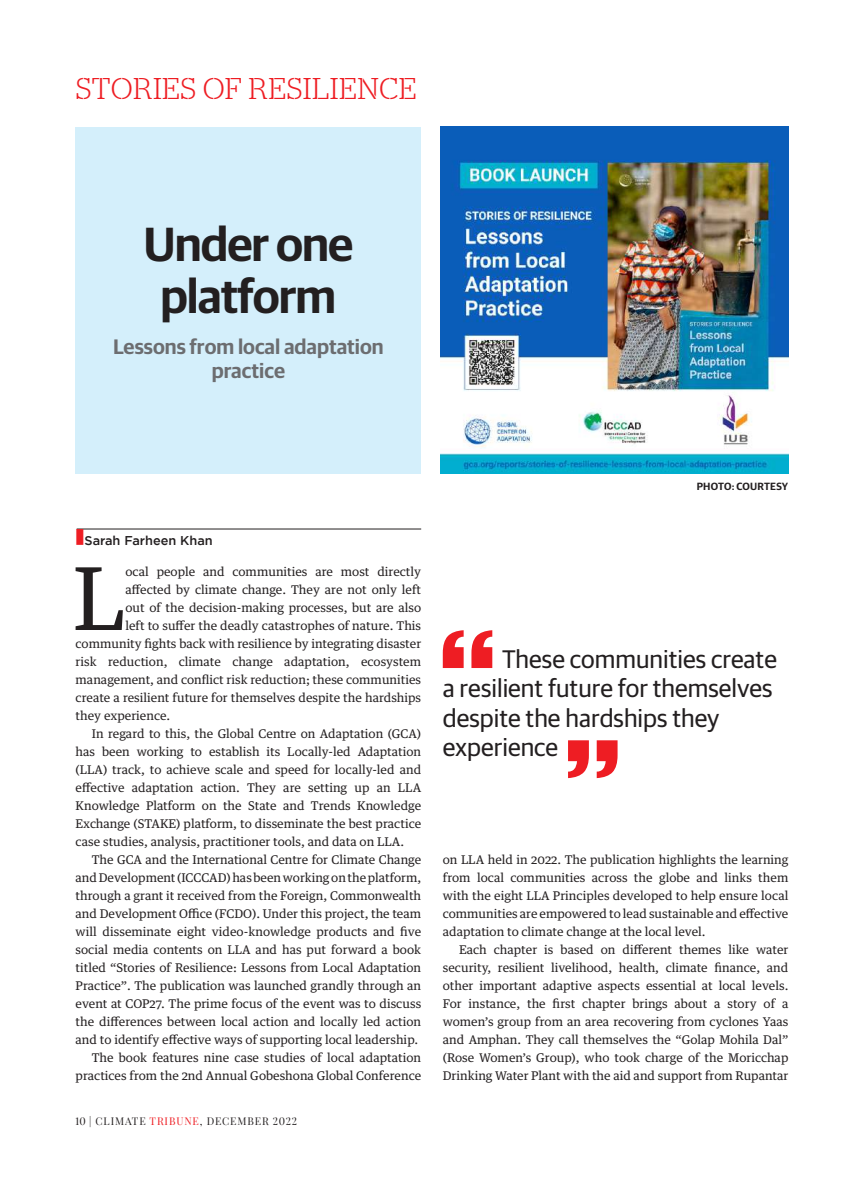
<style>
.page{position:relative;width:864px;height:1188px;background:#fff}
.page>*{position:absolute;margin:0;border:0;box-sizing:border-box;transform-origin:0 0}
.t1{font:86.85px "Guardian Text Egyp";color:#231f20}
.t2{font:600 48px/52.8px "Guardian Sans";letter-spacing:-.02em;color:#231f20;text-align:center}
.t3{font:300 30px "Stag Stencil";letter-spacing:.02em;color:#ee1d23}
.t4{font:25.5px/29.2px "Guardian Sans";color:#231f20}
.t5{font:600 21px/24px "Guardian Sans";color:#6c6d70;text-align:center}
.t6{font:500 12.75px "Gotham";color:#231f20}
.t7{font:12px/18px "Guardian Text Egyp";color:#231f20;text-align:justify}
.t8{font:10.5px "Playfair Display";letter-spacing:.08em;color:#231f20}
.t9{font:600 10.5px "Guardian Sans";letter-spacing:.02em;color:#231f20}
.s1{color:#ee1d23}
</style>
<div class="page">
<hr style="left:77px;top:529px;width:344px;height:1px;background:#231f20">
<img style="left:441px;top:126px;width:347px;height:347px">
<div style="left:76px;top:127px;width:345px;height:346px;background:#d4effb"></div>
<svg style="left:443px;top:630px;width:49px;height:38px"></svg>
<svg style="left:568px;top:740px;width:50px;height:38px"></svg>
<h3 class="t3" style="left:76px;top:72px;width:342px">STORIES OF RESILIENCE</h3>
<h2 class="t2" style="left:143px;top:214px;width:211px">Under one platform</h2>
<h3 class="t5" style="left:113px;top:333px;width:272px">Lessons from local adaptation practice</h3>
<p class="t6" style="left:76px;top:533px;width:139px"><span class="s1">■</span>Sarah Farheen Khan</p>
<h1 class="t1" style="left:73px;top:526px;width:54px">L</h1>
<p class="t7" style="left:125px;top:561px;width:297px">ocal people and communities are most directly</p>
<p class="t7" style="left:125px;top:579px;width:297px">affected by climate change. They are not only left</p>
<p class="t7" style="left:125px;top:597px;width:297px">out of the decision-making processes, but are also</p>
<p class="t7" style="left:125px;top:615px;width:297px">left to suffer the deadly catastrophes of nature. This</p>
<p class="t7" style="left:76px;top:633px;width:347px">community fights back with resilience by integrating disaster</p>
<p class="t7" style="left:76px;top:651px;width:347px">risk reduction, climate change adaptation, ecosystem</p>
<p class="t7" style="left:76px;top:669px;width:347px">management, and conflict risk reduction; these communities</p>
<p class="t7" style="left:76px;top:687px;width:347px">create a resilient future for themselves despite the hardships</p>
<p class="t7" style="left:76px;top:705px;width:96px">they experience.</p>
<p class="t7" style="left:92px;top:723px;width:331px">In regard to this, the Global Centre on Adaptation (GCA)</p>
<p class="t7" style="left:76px;top:741px;width:347px">has been working to establish its Locally-led Adaptation</p>
<p class="t7" style="left:76px;top:759px;width:347px">(LLA) track, to achieve scale and speed for locally-led and</p>
<p class="t7" style="left:76px;top:777px;width:347px">effective adaptation action. They are setting up an LLA</p>
<p class="t7" style="left:76px;top:795px;width:347px">Knowledge Platform on the State and Trends Knowledge</p>
<p class="t7" style="left:76px;top:813px;width:347px">Exchange (STAKE) platform, to disseminate the best practice</p>
<p class="t7" style="left:76px;top:831px;width:330px">case studies, analysis, practitioner tools, and data on LLA.</p>
<p class="t7" style="left:92px;top:849px;width:331px">The GCA and the International Centre for Climate Change</p>
<p class="t7" style="left:76px;top:867px;width:347px">and Development (ICCCAD) has been working on the platform,</p>
<p class="t7" style="left:76px;top:885px;width:347px">through a grant it received from the Foreign, Commonwealth</p>
<p class="t7" style="left:76px;top:903px;width:347px">and Development Office (FCDO). Under this project, the team</p>
<p class="t7" style="left:76px;top:921px;width:347px">will disseminate eight video-knowledge products and five</p>
<p class="t7" style="left:76px;top:939px;width:347px">social media contents on LLA and has put forward a book</p>
<p class="t7" style="left:76px;top:957px;width:347px">titled “Stories of Resilience: Lessons from Local Adaptation</p>
<p class="t7" style="left:76px;top:975px;width:347px">Practice”. The publication was launched grandly through an</p>
<p class="t7" style="left:76px;top:993px;width:347px">event at COP27. The prime focus of the event was to discuss</p>
<p class="t7" style="left:76px;top:1011px;width:347px">the differences between local action and locally led action</p>
<p class="t7" style="left:76px;top:1029px;width:344px">and to identify effective ways of supporting local leadership.</p>
<p class="t7" style="left:92px;top:1047px;width:331px">The book features nine case studies of local adaptation</p>
<p class="t7" style="left:76px;top:1065px;width:347px">practices from the 2nd Annual Gobeshona Global Conference</p>
<p class="t8" style="left:76px;top:1115px;width:223px">10 | CLIMATE <span class="s1">TRIBUNE</span>, DECEMBER 2022</p>
<p class="t9" style="left:697px;top:479px;width:93px">PHOTO: COURTESY</p>
<h3 class="t4" style="left:443px;top:643px;width:336px;text-indent:59px">These communities create a resilient future for themselves despite the hardships they experience</h3>
<p class="t7" style="left:443px;top:849px;width:347px">on LLA held in 2022. The publication highlights the learning from local communities across the globe and links them with the eight LLA Principles developed to help ensure local communities are empowered to lead sustainable and effective adaptation to climate change at the local level.</p>
<p class="t7" style="left:443px;top:939px;width:347px;text-indent:16px">Each chapter is based on different themes like water security, resilient livelihood, health, climate finance, and other important adaptive aspects essential at local levels.<br>For instance, the first chapter brings about a story of a women’s group from an area recovering from cyclones Yaas and Amphan. They call themselves the “Golap Mohila Dal” (Rose Women’s Group), who took charge of the Moricchap Drinking Water Plant with the aid and support from Rupantar</p>
</div>
